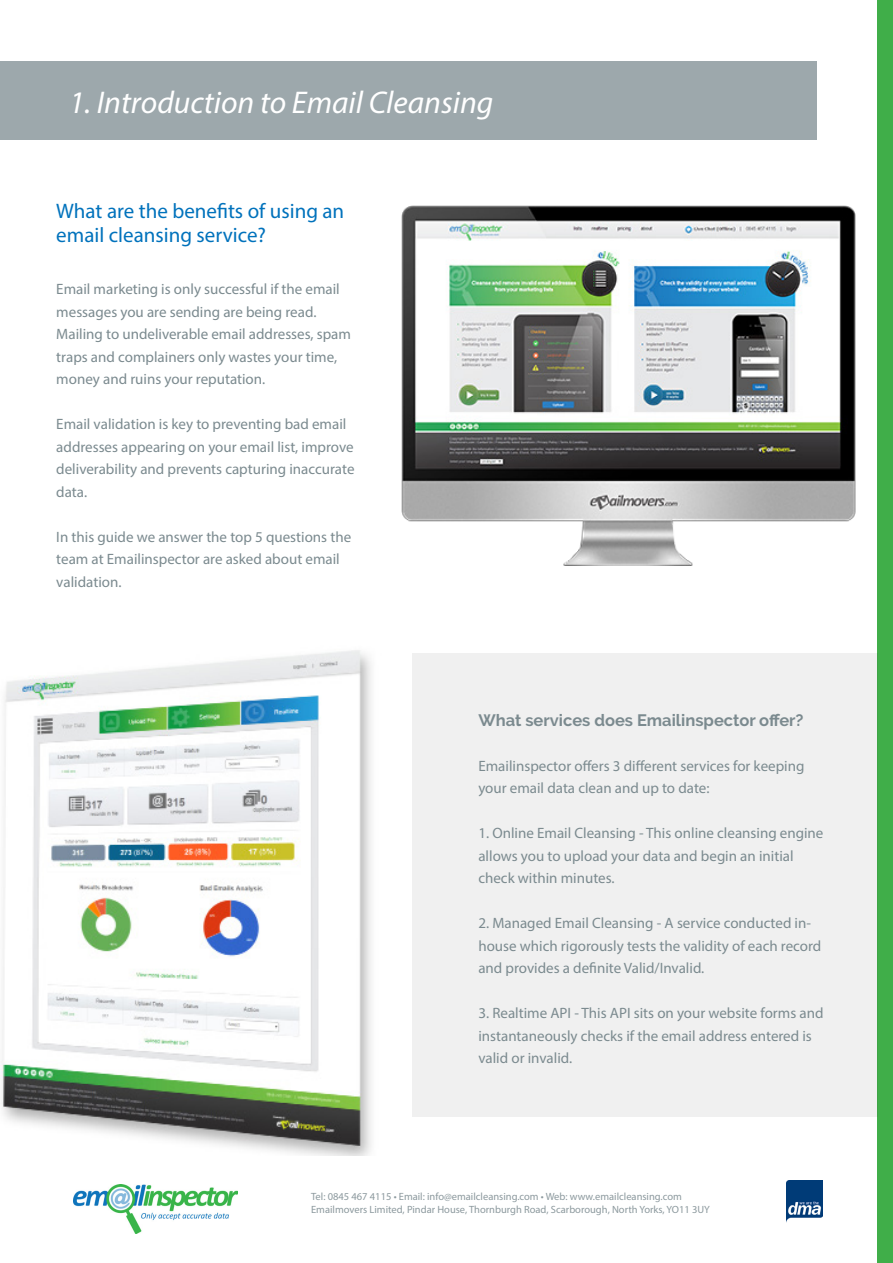
<style>
.page{position:relative;width:893px;height:1263px;background:#fff}
.page>*{position:absolute;margin:0;border:0;box-sizing:border-box;transform-origin:0 0}
.t1{font:italic 31.5px "Myriad Pro";color:#fff}
.t2{font:21px/24px "Myriad Pro";color:#0072bc}
.t3{font:700 16.5px "Raleway";color:#7b8a8f}
.t4{font:15px/22.5px "Myriad Pro";color:#7b8a8f}
.t5{font:10.5px "Myriad Pro";color:#8c999e}
</style>
<div class="page">
<img style="left:786px;top:1181px;width:37px;height:42px">
<img style="left:73px;top:1184px;width:164px;height:50px">
<div style="left:878px;top:0;width:15px;height:1263px;background:#40ae49"></div>
<div style="left:412px;top:653px;width:466px;height:464px;background:#f0f0f0"></div>
<div style="left:0;top:62px;width:816px;height:78px;background:#9da8ac"></div>
<img style="left:0;top:650px;width:371px;height:505px">
<img style="left:401px;top:205px;width:455px;height:361px">
<p class="t1" style="left:69px;top:83px;width:426px">1. Introduction to Email Cleansing</p>
<p class="t2" style="left:56px;top:198px;width:289px">What are the benefits of using an email cleansing service?</p>
<p class="t4" style="left:56px;top:278px;width:296px">Email marketing is only successful if the email messages you are sending are being read.<br>Mailing to undeliverable email addresses, spam traps and complainers only wastes your time, money and ruins your reputation.</p>
<p class="t4" style="left:56px;top:413px;width:300px">Email validation is key to preventing bad email addresses appearing on your email list, improve deliverability and prevents capturing inaccurate data.</p>
<p class="t4" style="left:56px;top:525px;width:296px">In this guide we answer the top 5 questions the team at Emailinspector are asked about email validation.</p>
<p class="t3" style="left:478px;top:710px;width:327px">What services does Emailinspector offer?</p>
<p class="t4" style="left:478px;top:754px;width:328px">Emailinspector offers 3 different services for keeping your email data clean and up to date:</p>
<p class="t4" style="left:478px;top:822px;width:346px">1. Online Email Cleansing - This online cleansing engine allows you to upload your data and begin an initial check within minutes.</p>
<p class="t4" style="left:478px;top:912px;width:344px">2. Managed Email Cleansing - A service conducted in&shy;house which rigorously tests the validity of each record and provides a definite Valid/Invalid.</p>
<p class="t4" style="left:478px;top:1002px;width:347px">3. Realtime API - This API sits on your website forms and instantaneously checks if the email address entered is valid or invalid.</p>
<p class="t5" style="left:311px;top:1189px;width:372px">Tel: 0845 467 4115 • Email: info@emailcleansing.com • Web: www.emailcleansing.com</p>
<p class="t5" style="left:311px;top:1203px;width:400px">Emailmovers Limited, Pindar House, Thornburgh Road, Scarborough, North Yorks, YO11 3UY</p>
</div>
